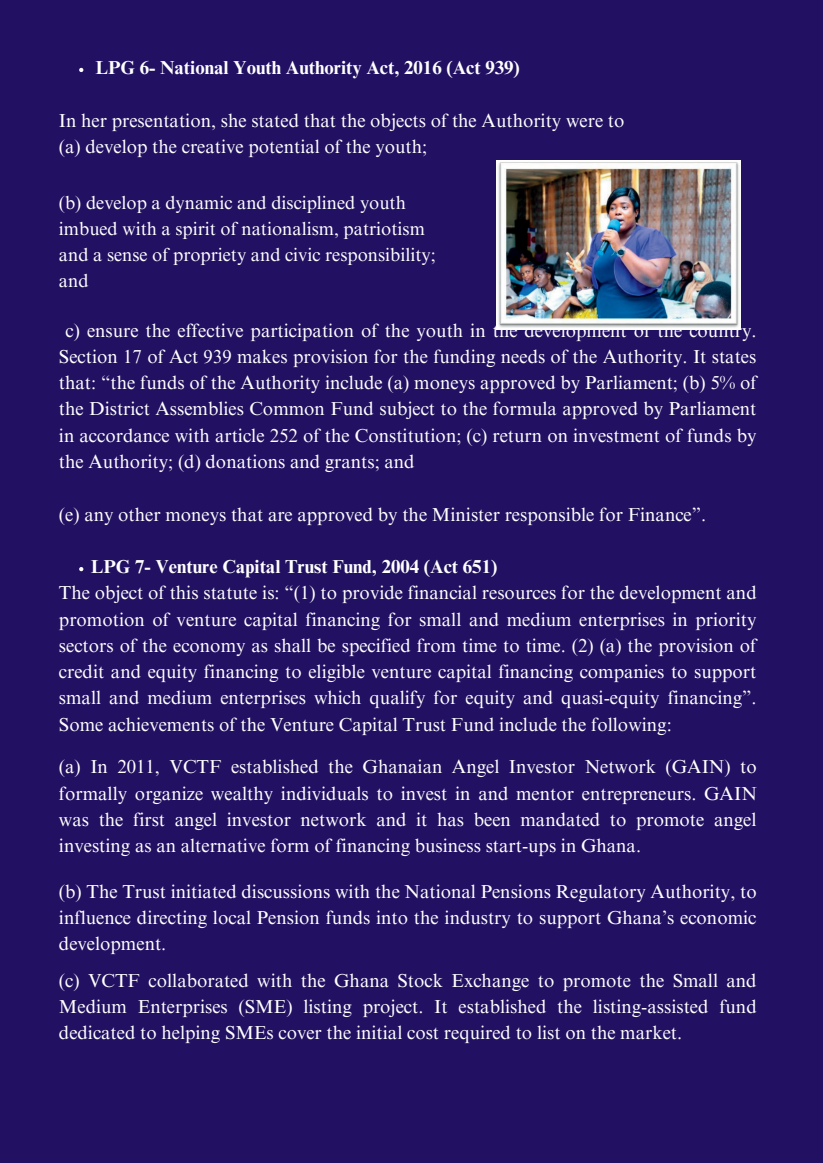
<style>
.page{position:relative;width:823px;height:1163px;background:#fff}
.page>*{position:absolute;margin:0;border:0;box-sizing:border-box;transform-origin:0 0}
.t1{font:18.75px/26.2px "Times NRMT Pro";color:#fff;text-align:justify}
.t2{font:700 18.75px "Times NRMT Pro";color:#fff}
.t3{font:18.44px/25.8px "Times NRMT Pro";color:#fff}
</style>
<div class="page">
<div style="left:0;top:0;width:822px;height:1162px;background:#221062"></div>
<svg style="left:79px;top:68px;width:4px;height:4px"></svg>
<svg style="left:79px;top:567px;width:4px;height:4px"></svg>
<img style="left:496px;top:160px;width:244px;height:169px">
<p class="t2" style="left:95px;top:60px;width:425px">LPG 6- National Youth Authority Act, 2016 (Act 939)</p>
<p class="t1" style="left:59px;top:109px;width:567px">In her presentation, she stated that the objects of the Authority were to (a) develop the creative potential of the youth;</p>
<p class="t3" style="left:59px;top:192px;width:378px">(b) develop a dynamic and disciplined youth imbued with a spirit of nationalism, patriotism and a sense of propriety and civic responsibility; and</p>
<p class="t1" style="left:59px;top:319px;width:699px;text-indent:7px">c) ensure the effective participation of the youth in the development of the country.<br>Section 17 of Act 939 makes provision for the funding needs of the Authority. It states that: “the funds of the Authority include (a) moneys approved by Parliament; (b) 5% of the District Assemblies Common Fund subject to the formula approved by Parliament in accordance with article 252 of the Constitution; (c) return on investment of funds by the Authority; (d) donations and grants; and</p>
<p class="t1" style="left:59px;top:503px;width:648px">(e) any other moneys that are approved by the Minister responsible for Finance”.</p>
<p class="t2" style="left:91px;top:559px;width:408px">LPG 7- Venture Capital Trust Fund, 2004 (Act 651)</p>
<p class="t1" style="left:59px;top:582px;width:699px">The object of this statute is: “(1) to provide financial resources for the development and promotion of venture capital financing for small and medium enterprises in priority sectors of the economy as shall be specified from time to time. (2) (a) the provision of credit and equity financing to eligible venture capital financing companies to support small and medium enterprises which qualify for equity and quasi-equity financing”.<br>Some achievements of the Venture Capital Trust Fund include the following:</p>
<p class="t1" style="left:59px;top:756px;width:699px">(a) In 2011, VCTF established the Ghanaian Angel Investor Network (GAIN) to formally organize wealthy individuals to invest in and mentor entrepreneurs. GAIN was the first angel investor network and it has been mandated to promote angel investing as an alternative form of financing business start-ups in Ghana.</p>
<p class="t1" style="left:59px;top:880px;width:699px">(b) The Trust initiated discussions with the National Pensions Regulatory Authority, to influence directing local Pension funds into the industry to support Ghana’s economic development.</p>
<p class="t1" style="left:59px;top:969px;width:699px">(c) VCTF collaborated with the Ghana Stock Exchange to promote the Small and Medium Enterprises (SME) listing project. It established the listing-assisted fund dedicated to helping SMEs cover the initial cost required to list on the market.</p>
</div>
